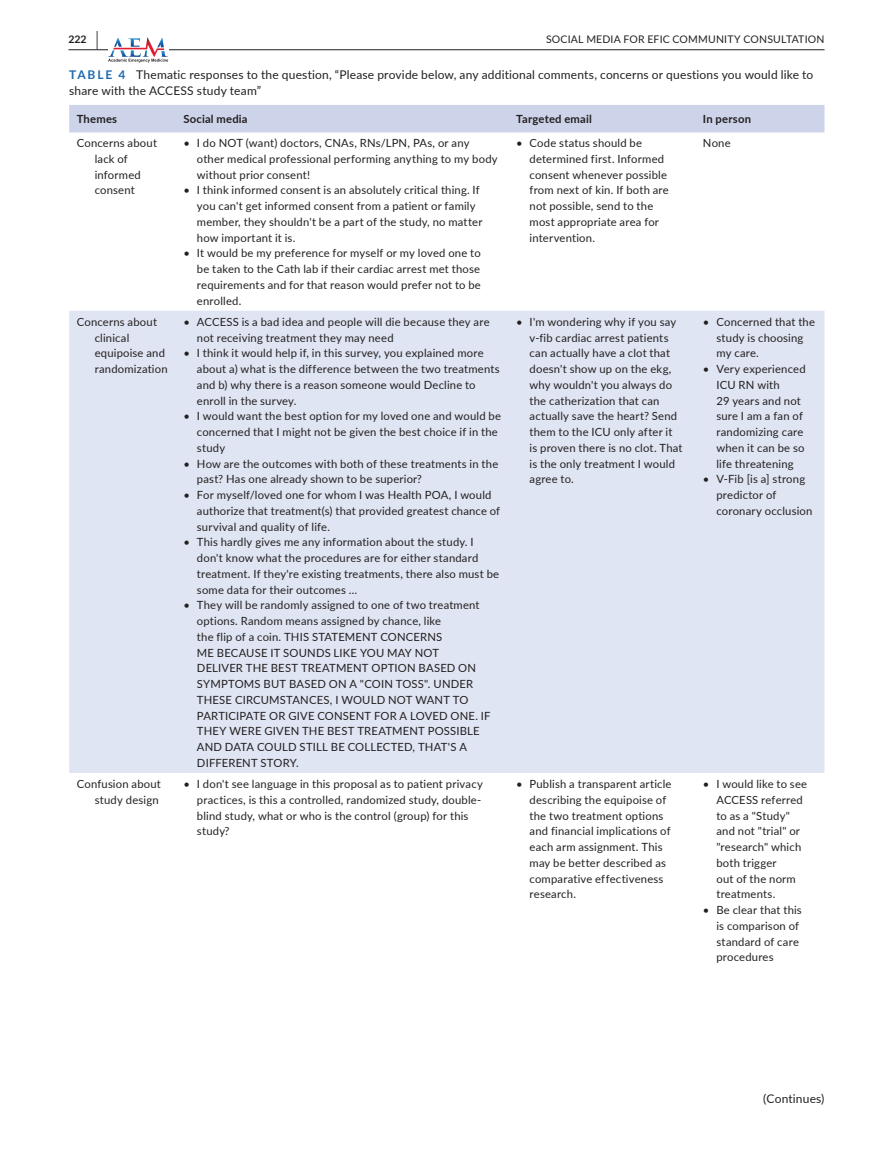
<style>
.page{position:relative;width:893px;height:1174px;background:#fff}
.page>*{position:absolute;margin:0;border:0;box-sizing:border-box;transform-origin:0 0}
.t1{font:12px/16.5px "Lato";letter-spacing:.015em;color:#231f20}
.t2{font:11.25px/15.8px "Lato";letter-spacing:.02em;color:#231f20}
.t3{font:700 11.25px "Lato";letter-spacing:.02em;color:#231f20}
.t4{font:10.5px "Lato";letter-spacing:.02em;color:#231f20}
.t5{font:700 10.5px "Lato";color:#231f20}
.s1{font-size:19.5px}
.s2{font-weight:700;color:#2069b1}
</style>
<div class="page">
<hr style="left:68px;top:49px;width:756px;height:1px;background:#231f20">
<svg style="left:108px;top:37px;width:60px;height:25px"></svg>
<div style="left:69px;top:105px;width:755px;height:27px;background:#cdd4ea"></div>
<div style="left:69px;top:311px;width:755px;height:462px;background:#dfe5f2"></div>
<p class="t5" style="left:68px;top:31px;width:31px">222 <span class="s1">|</span></p>
<p class="t4" style="left:546px;top:31px;width:280px">SOCIAL MEDIA FOR EFIC COMMUNITY CONSULTATION</p>
<p class="t1" style="left:69px;top:66px;width:746px"><span class="s2">TABLE 4</span> Thematic responses to the question, “Please provide below, any additional comments, concerns or questions you would like to share with the ACCESS study team”</p>
<p class="t3" style="left:77px;top:111px;width:42px">Themes</p>
<p class="t3" style="left:183px;top:111px;width:66px">Social media</p>
<p class="t3" style="left:516px;top:111px;width:77px">Targeted email</p>
<p class="t3" style="left:703px;top:111px;width:50px">In person</p>
<p class="t2" style="left:95px;top:135px;width:64px;text-indent:-18px">Concerns about lack of informed consent</p>
<p class="t2" style="left:197px;top:135px;width:302px;text-indent:-13px">• I do NOT (want) doctors, CNAs, RNs/LPN, PAs, or any other medical professional performing anything to my body without prior consent!</p>
<p class="t2" style="left:530px;top:135px;width:141px;text-indent:-14px">• Code status should be determined first. Informed consent whenever possible from next of kin. If both are not possible, send to the most appropriate area for intervention.</p>
<p class="t2" style="left:703px;top:135px;width:29px">None</p>
<p class="t2" style="left:197px;top:182px;width:287px;text-indent:-13px">• I think informed consent is an absolutely critical thing. If you can't get informed consent from a patient or family member, they shouldn't be a part of the study, no matter how important it is.</p>
<p class="t2" style="left:197px;top:245px;width:285px;text-align:justify;text-indent:-13px">• It would be my preference for myself or my loved one to be taken to the Cath lab if their cardiac arrest met those requirements and for that reason would prefer not to be enrolled.</p>
<p class="t2" style="left:95px;top:313px;width:74px;text-indent:-18px">Concerns about clinical equipoise and randomization</p>
<p class="t2" style="left:197px;top:313px;width:294px;text-indent:-13px">• ACCESS is a bad idea and people will die because they are not receiving treatment they may need</p>
<p class="t2" style="left:197px;top:345px;width:304px;text-indent:-13px">• I think it would help if, in this survey, you explained more about a) what is the difference between the two treatments and b) why there is a reason someone would Decline to enroll in the survey.</p>
<p class="t2" style="left:197px;top:408px;width:306px;text-indent:-13px">• I would want the best option for my loved one and would be concerned that I might not be given the best choice if in the study</p>
<p class="t2" style="left:197px;top:455px;width:303px;text-indent:-13px">• How are the outcomes with both of these treatments in the past? Has one already shown to be superior?</p>
<p class="t2" style="left:197px;top:486px;width:305px;text-indent:-13px">• For myself/loved one for whom I was Health POA, I would authorize that treatment(s) that provided greatest chance of survival and quality of life.</p>
<p class="t2" style="left:197px;top:534px;width:304px;text-indent:-13px">• This hardly gives me any information about the study. I don't know what the procedures are for either standard treatment. If they're existing treatments, there also must be some data for their outcomes …</p>
<p class="t2" style="left:197px;top:597px;width:295px;text-indent:-13px">• They will be randomly assigned to one of two treatment options. Random means assigned by chance, like<br>the flip of a coin. THIS STATEMENT CONCERNS<br>ME BECAUSE IT SOUNDS LIKE YOU MAY NOT<br>DELIVER THE BEST TREATMENT OPTION BASED ON SYMPTOMS BUT BASED ON A "COIN TOSS". UNDER THESE CIRCUMSTANCES, I WOULD NOT WANT TO PARTICIPATE OR GIVE CONSENT FOR A LOVED ONE. IF THEY WERE GIVEN THE BEST TREATMENT POSSIBLE AND DATA COULD STILL BE COLLECTED, THAT'S A DIFFERENT STORY.</p>
<p class="t2" style="left:530px;top:313px;width:155px;text-indent:-14px">• I'm wondering why if you say v-fib cardiac arrest patients can actually have a clot that doesn't show up on the ekg, why wouldn't you always do the catherization that can actually save the heart? Send them to the ICU only after it is proven there is no clot. That is the only treatment I would agree to.</p>
<p class="t2" style="left:716px;top:313px;width:100px;text-indent:-14px">• Concerned that the study is choosing my care.</p>
<p class="t2" style="left:716px;top:360px;width:91px;text-indent:-14px">• Very experienced<br>ICU RN with<br>29 years and not sure I am a fan of randomizing care when it can be so life threatening</p>
<p class="t2" style="left:716px;top:471px;width:97px;text-indent:-14px">• V-Fib [is a] strong predictor of coronary occlusion</p>
<p class="t2" style="left:77px;top:775px;width:86px;text-align:right">Confusion about study design</p>
<p class="t2" style="left:197px;top:775px;width:288px;text-indent:-13px">• I don't see language in this proposal as to patient privacy practices, is this a controlled, randomized study, double&shy;blind study, what or who is the control (group) for this study?</p>
<p class="t2" style="left:530px;top:775px;width:143px;text-indent:-14px">• Publish a transparent article describing the equipoise of the two treatment options and financial implications of each arm assignment. This may be better described as comparative effectiveness research.</p>
<p class="t2" style="left:716px;top:775px;width:92px;text-indent:-14px">• I would like to see<br>ACCESS referred to as a "Study" and not "trial" or "research" which both trigger<br>out of the norm treatments.</p>
<p class="t2" style="left:716px;top:901px;width:87px;text-indent:-14px">• Be clear that this is comparison of standard of care procedures</p>
<p class="t1" style="left:763px;top:1089px;width:63px">(Continues)</p>
</div>
